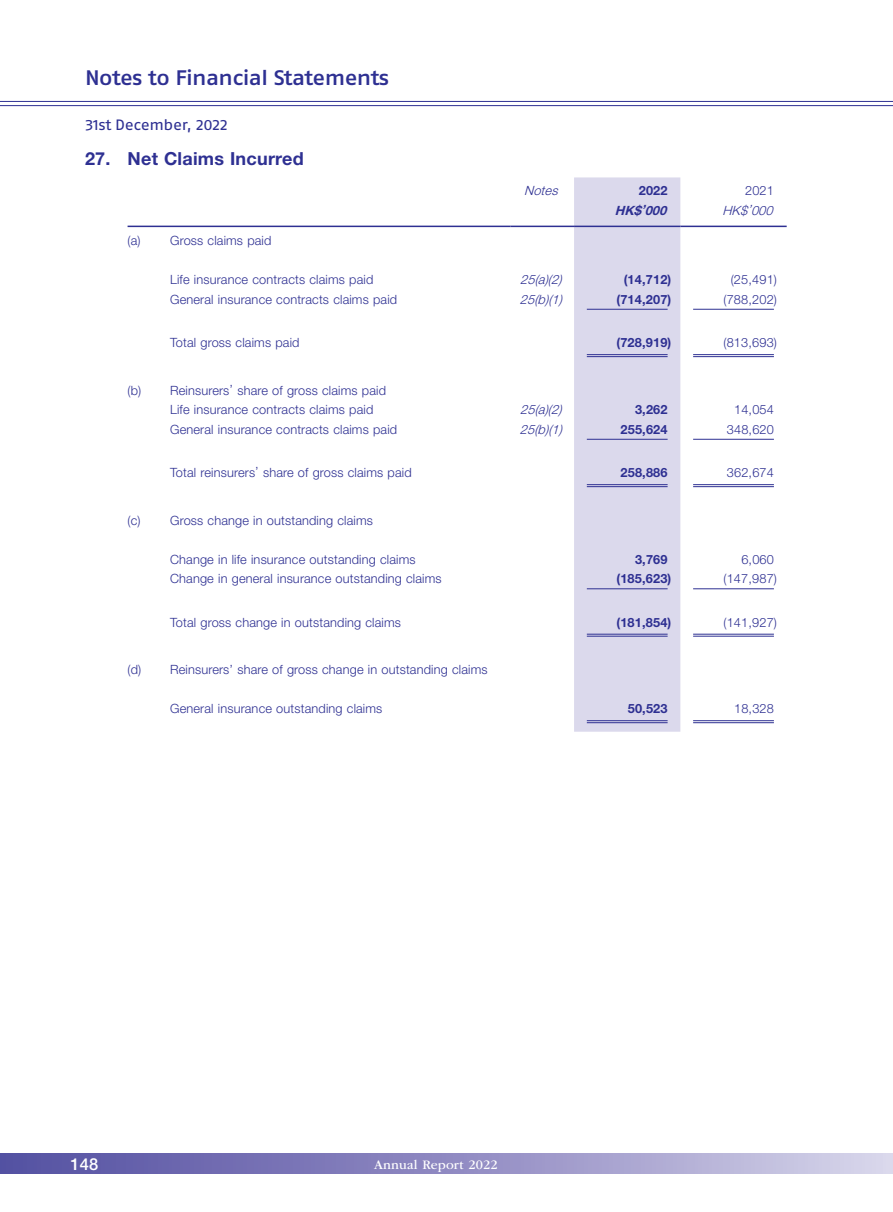
<style>
.page{position:relative;width:893px;height:1212px;background:#fff}
.page>*{position:absolute;margin:0;border:0;box-sizing:border-box;transform-origin:0 0}
.t1{font:500 21px "Fago Ex Lf";letter-spacing:-.03em;color:#2e3092}
.Heading_1{font:700 18px "Helvetica Neue LT Std";letter-spacing:.015em;color:#2e3092}
.t2{font:500 16.5px "Helvetica Neue LT Std";color:#fff}
.t3{font:15px "Fago Ex Lf";letter-spacing:-.025em;color:#2e3092}
.t4{font:13.5px "ITC Garamond Std";letter-spacing:.005em;color:#fff}
.Body_Text{font:300 12.75px "Helvetica Neue LT Std";letter-spacing:.015em;color:#2e3092}
.Body_Text-2{font:700 12.75px "Helvetica Neue LT Std";letter-spacing:.015em;color:#2e3092}
.Body_Text-3{font:italic 300 12.75px "Helvetica Neue LT Std";color:#2e3092}
.Body_Text-4{font:italic 700 12.75px "Helvetica Neue LT Std";color:#2e3092}
</style>
<div class="page">
<div style="left:0;top:1154px;width:893px;height:20px;background:linear-gradient(to right,#504a9f,#d5d1e8)"></div>
<hr style="left:0;top:101px;width:893px;height:1px;background:#2e3092">
<hr style="left:0;top:105px;width:893px;height:1px;background:#2e3092">
<div style="left:574px;top:177px;width:106px;height:555px;background:#dbd9ec"></div>
<hr style="left:128px;top:226px;width:382px;height:1px;background:#2e3092">
<hr style="left:510px;top:226px;width:64px;height:1px;background:#2e3092">
<hr style="left:574px;top:226px;width:106px;height:1px;background:#2e3092">
<hr style="left:680px;top:226px;width:107px;height:1px;background:#2e3092">
<hr style="left:587px;top:309px;width:81px;height:1px;background:#2e3092">
<hr style="left:693px;top:309px;width:81px;height:1px;background:#2e3092">
<hr style="left:587px;top:354px;width:81px;height:1px;background:#2e3092">
<hr style="left:587px;top:356px;width:81px;height:1px;background:#2e3092">
<hr style="left:693px;top:354px;width:81px;height:1px;background:#2e3092">
<hr style="left:693px;top:356px;width:81px;height:1px;background:#2e3092">
<hr style="left:587px;top:439px;width:81px;height:1px;background:#2e3092">
<hr style="left:693px;top:439px;width:81px;height:1px;background:#2e3092">
<hr style="left:587px;top:484px;width:81px;height:1px;background:#2e3092">
<hr style="left:587px;top:486px;width:81px;height:1px;background:#2e3092">
<hr style="left:693px;top:484px;width:81px;height:1px;background:#2e3092">
<hr style="left:693px;top:486px;width:81px;height:1px;background:#2e3092">
<hr style="left:587px;top:588px;width:81px;height:1px;background:#2e3092">
<hr style="left:693px;top:588px;width:81px;height:1px;background:#2e3092">
<hr style="left:587px;top:634px;width:81px;height:1px;background:#2e3092">
<hr style="left:587px;top:636px;width:81px;height:1px;background:#2e3092">
<hr style="left:693px;top:634px;width:81px;height:1px;background:#2e3092">
<hr style="left:693px;top:636px;width:81px;height:1px;background:#2e3092">
<hr style="left:587px;top:720px;width:81px;height:1px;background:#2e3092">
<hr style="left:587px;top:722px;width:81px;height:1px;background:#2e3092">
<hr style="left:693px;top:720px;width:81px;height:1px;background:#2e3092">
<hr style="left:693px;top:722px;width:81px;height:1px;background:#2e3092">
<h1 class="t1" style="left:85px;top:66px;width:306px">Notes to Financial Statements</h1>
<p class="t3" style="left:85px;top:116px;width:144px">31st December, 2022</p>
<p class="Heading_1" style="left:85px;top:147px;width:220px">27. Net Claims Incurred</p>
<p class="Body_Text-3" style="left:524px;top:183px;width:39px">Notes</p>
<p class="Body_Text-2" style="left:639px;top:183px;width:30px">2022</p>
<p class="Body_Text" style="left:745px;top:183px;width:30px">2021</p>
<p class="Body_Text-4" style="left:615px;top:202px;width:57px">HK$’000</p>
<p class="Body_Text-3" style="left:722px;top:203px;width:56px">HK$’000</p>
<p class="Body_Text" style="left:128px;top:233px;width:145px">(a) Gross claims paid</p>
<p class="Body_Text" style="left:170px;top:272px;width:205px">Life insurance contracts claims paid</p>
<p class="Body_Text-3" style="left:520px;top:272px;width:44px">25(a)(2)</p>
<p class="Body_Text-2" style="left:624px;top:272px;width:49px">(14,712)</p>
<p class="Body_Text" style="left:731px;top:272px;width:48px">(25,491)</p>
<p class="Body_Text" style="left:170px;top:291px;width:229px">General insurance contracts claims paid</p>
<p class="Body_Text-3" style="left:520px;top:291px;width:44px">25(b)(1)</p>
<p class="Body_Text-2" style="left:616px;top:291px;width:56px">(714,207)</p>
<p class="Body_Text" style="left:723px;top:291px;width:55px">(788,202)</p>
<p class="Body_Text" style="left:170px;top:335px;width:131px">Total gross claims paid</p>
<p class="Body_Text-2" style="left:616px;top:335px;width:56px">(728,919)</p>
<p class="Body_Text" style="left:723px;top:335px;width:55px">(813,693)</p>
<p class="Body_Text" style="left:128px;top:382px;width:260px">(b) Reinsurers’ share of gross claims paid</p>
<p class="Body_Text" style="left:170px;top:402px;width:205px">Life insurance contracts claims paid</p>
<p class="Body_Text-3" style="left:520px;top:402px;width:44px">25(a)(2)</p>
<p class="Body_Text-2" style="left:635px;top:402px;width:34px">3,262</p>
<p class="Body_Text" style="left:734px;top:402px;width:41px">14,054</p>
<p class="Body_Text" style="left:170px;top:421px;width:229px">General insurance contracts claims paid</p>
<p class="Body_Text-3" style="left:520px;top:421px;width:44px">25(b)(1)</p>
<p class="Body_Text-2" style="left:621px;top:421px;width:49px">255,624</p>
<p class="Body_Text" style="left:727px;top:421px;width:49px">348,620</p>
<p class="Body_Text" style="left:170px;top:465px;width:243px">Total reinsurers’ share of gross claims paid</p>
<p class="Body_Text-2" style="left:621px;top:465px;width:49px">258,886</p>
<p class="Body_Text" style="left:727px;top:465px;width:49px">362,674</p>
<p class="Body_Text" style="left:128px;top:512px;width:247px">(c) Gross change in outstanding claims</p>
<p class="Body_Text" style="left:170px;top:551px;width:247px">Change in life insurance outstanding claims</p>
<p class="Body_Text-2" style="left:635px;top:551px;width:34px">3,769</p>
<p class="Body_Text" style="left:741px;top:551px;width:34px">6,060</p>
<p class="Body_Text" style="left:170px;top:571px;width:273px">Change in general insurance outstanding claims</p>
<p class="Body_Text-2" style="left:616px;top:571px;width:56px">(185,623)</p>
<p class="Body_Text" style="left:723px;top:571px;width:55px">(147,987)</p>
<p class="Body_Text" style="left:170px;top:614px;width:232px">Total gross change in outstanding claims</p>
<p class="Body_Text-2" style="left:616px;top:614px;width:56px">(181,854)</p>
<p class="Body_Text" style="left:723px;top:614px;width:55px">(141,927)</p>
<p class="Body_Text" style="left:128px;top:662px;width:362px">(d) Reinsurers’ share of gross change in outstanding claims</p>
<p class="Body_Text" style="left:170px;top:701px;width:214px">General insurance outstanding claims</p>
<p class="Body_Text-2" style="left:628px;top:701px;width:41px">50,523</p>
<p class="Body_Text" style="left:734px;top:701px;width:41px">18,328</p>
<p class="t2" style="left:71px;top:1154px;width:29px">148</p>
<p class="t4" style="left:374px;top:1157px;width:125px">Annual Report 2022</p>
</div>
